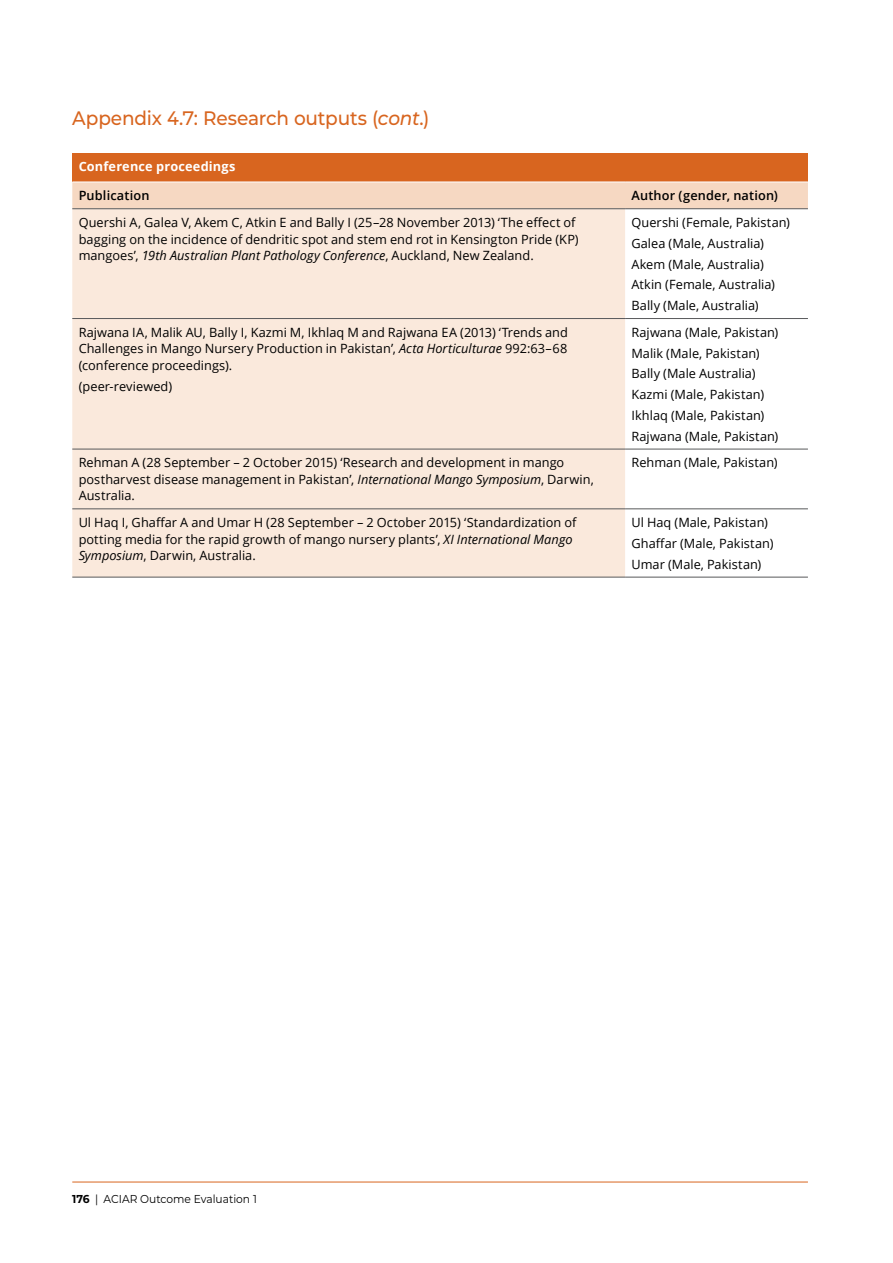
<style>
.page{position:relative;width:893px;height:1263px;background:#fff}
.page>*{position:absolute;margin:0;border:0;box-sizing:border-box;transform-origin:0 0}
.H2_continued{font:500 19.5px "Montserrat";letter-spacing:-.01em;color:#d8651f;scale:.95 1}
.t1{font:12.75px/16.5px "Open Sans";color:#000}
.TableSubHeading{font:600 12.75px "Open Sans";letter-spacing:.01em;color:#000}
.TableHeadingFullColo{font:700 12.75px "Open Sans";letter-spacing:.015em;color:#fff}
.t2{font:11.55px "Montserrat";color:#000;scale:.93 1}
.s1{font-style:italic}
.s2{font-weight:700}
</style>
<div class="page">
<hr style="left:72px;top:1182px;width:736px;height:1px;background:#d8651f">
<div style="left:72px;top:153px;width:736px;height:29px;background:#d8651f"></div>
<div style="left:72px;top:183px;width:736px;height:25px;background:#f6d8c2"></div>
<div style="left:72px;top:209px;width:553px;height:368px;background:#fae9dc"></div>
<hr style="left:72px;top:318px;width:553px;height:1px;background:#58595b">
<hr style="left:72px;top:449px;width:553px;height:1px;background:#58595b">
<hr style="left:72px;top:509px;width:553px;height:1px;background:#58595b">
<hr style="left:72px;top:577px;width:553px;height:1px;background:#58595b">
<hr style="left:625px;top:318px;width:183px;height:1px;background:#58595b">
<hr style="left:625px;top:449px;width:183px;height:1px;background:#58595b">
<hr style="left:625px;top:509px;width:183px;height:1px;background:#58595b">
<hr style="left:625px;top:577px;width:183px;height:1px;background:#58595b">
<hr style="left:72px;top:208px;width:553px;height:1px;background:#58595b">
<hr style="left:625px;top:208px;width:183px;height:1px;background:#58595b">
<h2 class="H2_continued" style="left:72px;top:105px;width:377px">Appendix 4.7: Research outputs (<span class="s1">cont</span>.)</h2>
<p class="TableHeadingFullColo" style="left:79px;top:158px;width:158px">Conference proceedings</p>
<p class="TableSubHeading" style="left:79px;top:187px;width:72px">Publication</p>
<p class="TableSubHeading" style="left:631px;top:187px;width:148px">Author (gender, nation)</p>
<p class="t1" style="left:79px;top:214px;width:502px">Quershi A, Galea V, Akem C, Atkin E and Bally I (25–28 November 2013) ‘The effect of bagging on the incidence of dendritic spot and stem end rot in Kensington Pride (KP) mangoes’, <span class="s1">19th Australian Plant Pathology Conference</span>, Auckland, New Zealand.</p>
<p class="t1" style="left:631px;top:214px;width:160px">Quershi (Female, Pakistan)</p>
<p class="t1" style="left:631px;top:235px;width:134px">Galea (Male, Australia)</p>
<p class="t1" style="left:631px;top:255px;width:134px">Akem (Male, Australia)</p>
<p class="t1" style="left:631px;top:276px;width:145px">Atkin (Female, Australia)</p>
<p class="t1" style="left:631px;top:297px;width:129px">Bally (Male, Australia)</p>
<p class="t1" style="left:79px;top:324px;width:491px;text-align:justify">Rajwana IA, Malik AU, Bally I, Kazmi M, Ikhlaq M and Rajwana EA (2013) ‘Trends and Challenges in Mango Nursery Production in Pakistan’, <span class="s1">Acta Horticulturae</span> 992:63–68 (conference proceedings).</p>
<p class="t1" style="left:79px;top:377px;width:95px">(peer-reviewed)</p>
<p class="t1" style="left:631px;top:324px;width:148px">Rajwana (Male, Pakistan)</p>
<p class="t1" style="left:631px;top:344px;width:130px">Malik (Male, Pakistan)</p>
<p class="t1" style="left:631px;top:365px;width:125px">Bally (Male Australia)</p>
<p class="t1" style="left:631px;top:386px;width:134px">Kazmi (Male, Pakistan)</p>
<p class="t1" style="left:631px;top:407px;width:134px">Ikhlaq (Male, Pakistan)</p>
<p class="t1" style="left:631px;top:427px;width:148px">Rajwana (Male, Pakistan)</p>
<p class="t1" style="left:79px;top:454px;width:517px">Rehman A (28 September – 2 October 2015) ‘Research and development in mango postharvest disease management in Pakistan’, <span class="s1">International Mango Symposium</span>, Darwin,<br>Australia.</p>
<p class="t1" style="left:631px;top:454px;width:148px">Rehman (Male, Pakistan)</p>
<p class="t1" style="left:79px;top:514px;width:499px">Ul Haq I, Ghaffar A and Umar H (28 September – 2 October 2015) ‘Standardization of potting media for the rapid growth of mango nursery plants’, <span class="s1">XI International Mango<br>Symposium</span>, Darwin, Australia.</p>
<p class="t1" style="left:631px;top:514px;width:138px">Ul Haq (Male, Pakistan)</p>
<p class="t1" style="left:631px;top:535px;width:143px">Ghaffar (Male, Pakistan)</p>
<p class="t1" style="left:631px;top:555px;width:131px">Umar (Male, Pakistan)</p>
<p class="t2" style="left:72px;top:1191px;width:200px"><span class="s2">176</span> | ACIAR Outcome Evaluation 1</p>
</div>
